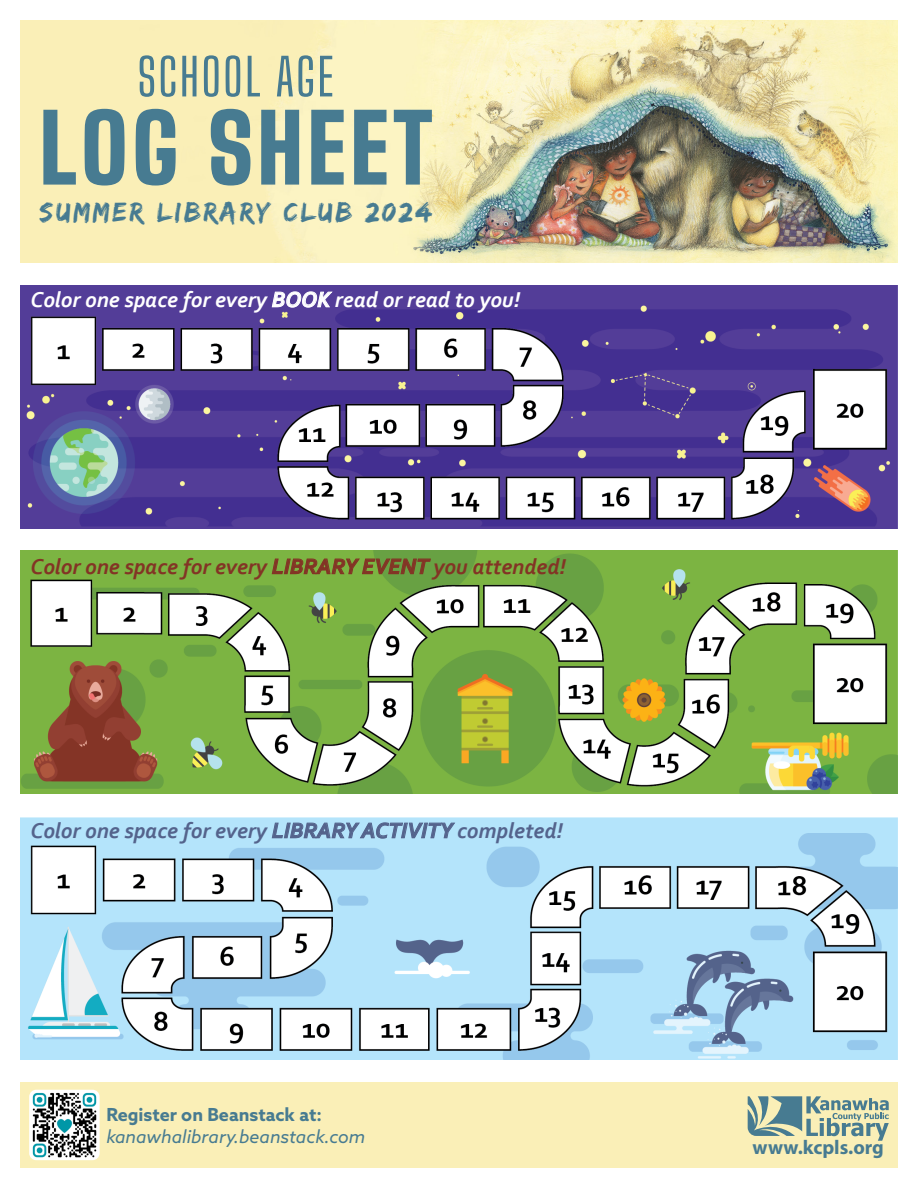
<style>
.page{position:relative;width:918px;height:1188px;background:#fff}
.page>*{position:absolute;margin:0;border:0;box-sizing:border-box;transform-origin:0 0}
.t1{font:900 93.6px "Big Shoulders Display";letter-spacing:.05em;color:#477b91}
.t2{font:500 50.85px "Big Shoulders Display";letter-spacing:.05em;color:#477b91}
.t3{font:28.35px "Edo SZ";letter-spacing:.1em;color:#477b91}
.t4{font:italic 700 22.5px "Corbel";color:#54638c}
.t5{font:italic 700 22.5px "Corbel";color:#833425}
.t6{font:italic 700 22.5px "Corbel";color:#fff}
.t7{font:700 19.95px "Myriad Pro";color:#477b91}
.t8{font:italic 18px "Azo Sans";color:#477b91}
.t9{font:700 18px "Azo Sans";color:#477b91}
</style>
<div class="page">
<img style="left:20px;top:551px;width:878px;height:243px">
<img style="left:20px;top:817px;width:878px;height:243px">
<img style="left:20px;top:285px;width:878px;height:243px">
<div style="left:20px;top:1082px;width:878px;height:86px;background:#faefb7"></div>
<img style="left:29px;top:1090px;width:71px;height:70px">
<svg style="left:748px;top:1096px;width:141px;height:45px"></svg>
<img style="left:20px;top:20px;width:878px;height:243px">
<p class="t2" style="left:138px;top:39px;width:197px">SCHOOL AGE</p>
<p class="t1" style="left:40px;top:69px;width:394px">LOG SHEET</p>
<p class="t3" style="left:40px;top:195px;width:393px">SUMMER LIBRARY CLUB 2024</p>
<p class="t6" style="left:31px;top:285px;width:491px">Color one space for every BOOK read or read to you!</p>
<p class="t5" style="left:31px;top:552px;width:537px">Color one space for every LIBRARY EVENT you attended!</p>
<p class="t4" style="left:31px;top:816px;width:534px">Color one space for every LIBRARY ACTIVITY completed!</p>
<p class="t9" style="left:106px;top:1103px;width:217px">Register on Beanstack at:</p>
<p class="t8" style="left:106px;top:1125px;width:260px">kanawhalibrary.beanstack.com</p>
<p class="t7" style="left:753px;top:1134px;width:133px">www.kcpls.org</p>
</div>
